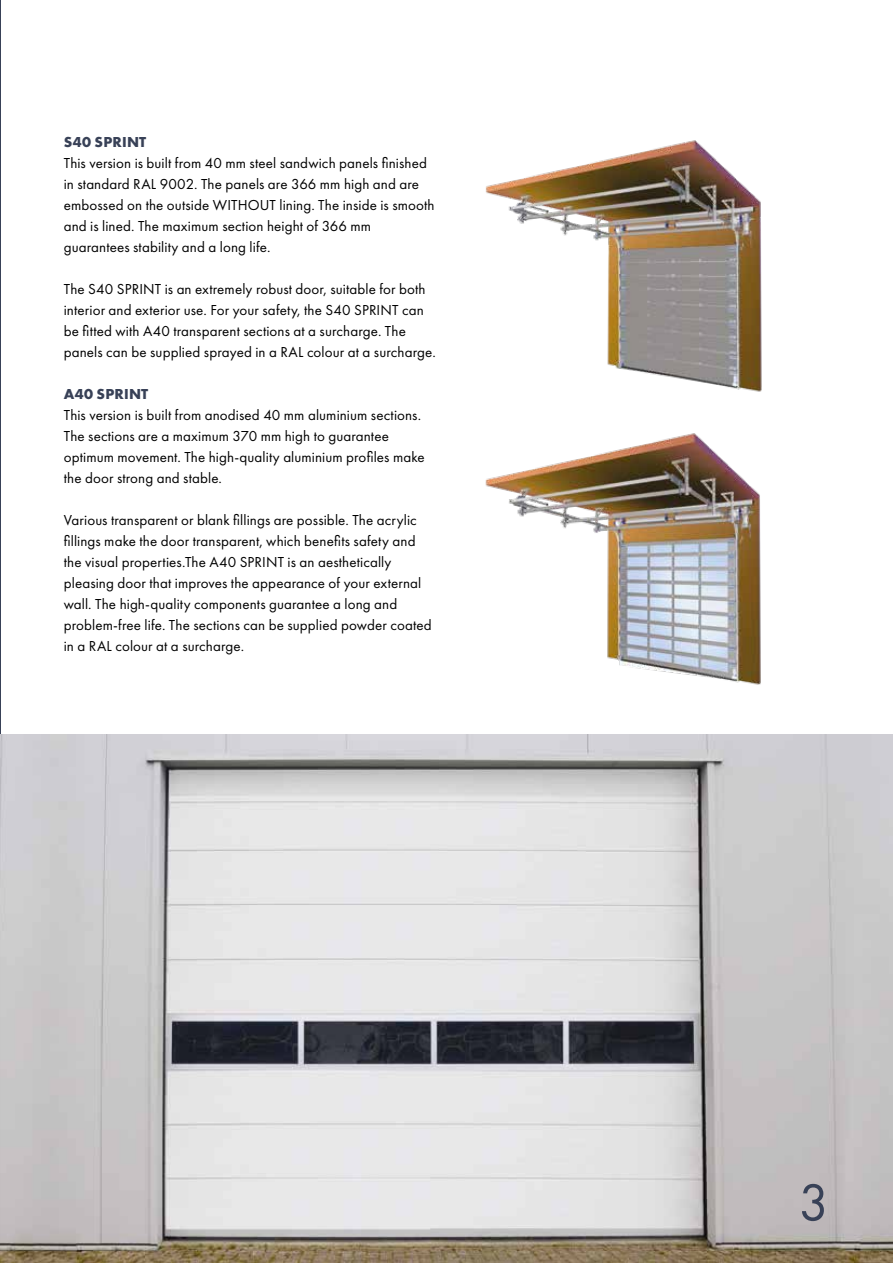
<style>
.page{position:relative;width:893px;height:1263px;background:#fff}
.page>*{position:absolute;margin:0;border:0;box-sizing:border-box;transform-origin:0 0}
.t1{font:54px "Futura PT";color:#384157}
.t2{font:15px/21px "Futura PT";letter-spacing:.005em;color:#000}
.t3{font:700 15px "Futura PT";letter-spacing:.015em;color:#384157}
</style>
<div class="page">
<hr style="left:0;top:0;width:1px;height:1263px;background:#384157">
<img style="left:0;top:734px;width:893px;height:529px">
<img style="left:485px;top:140px;width:277px;height:252px">
<img style="left:485px;top:433px;width:276px;height:252px">
<p class="t3" style="left:64px;top:132px;width:84px">S40 SPRINT</p>
<p class="t2" style="left:64px;top:152px;width:372px">This version is built from 40 mm steel sandwich panels finished in standard RAL 9002. The panels are 366 mm high and are embossed on the outside WITHOUT lining. The inside is smooth and is lined. The maximum section height of 366 mm guarantees stability and a long life.</p>
<p class="t2" style="left:64px;top:278px;width:373px">The S40 SPRINT is an extremely robust door, suitable for both interior and exterior use. For your safety, the S40 SPRINT can be fitted with A40 transparent sections at a surcharge. The panels can be supplied sprayed in a RAL colour at a surcharge.</p>
<p class="t3" style="left:64px;top:384px;width:86px">A40 SPRINT</p>
<p class="t2" style="left:64px;top:404px;width:363px">This version is built from anodised 40 mm aluminium sections.<br>The sections are a maximum 370 mm high to guarantee optimum movement. The high-quality aluminium profiles make the door strong and stable.</p>
<p class="t2" style="left:64px;top:509px;width:369px">Various transparent or blank fillings are possible. The acrylic fillings make the door transparent, which benefits safety and the visual properties.The A40 SPRINT is an aesthetically pleasing door that improves the appearance of your external wall. The high-quality components guarantee a long and problem-free life. The sections can be supplied powder coated in a RAL colour at a surcharge.</p>
<h1 class="t1" style="left:798px;top:1170px;width:32px">3</h1>
</div>
